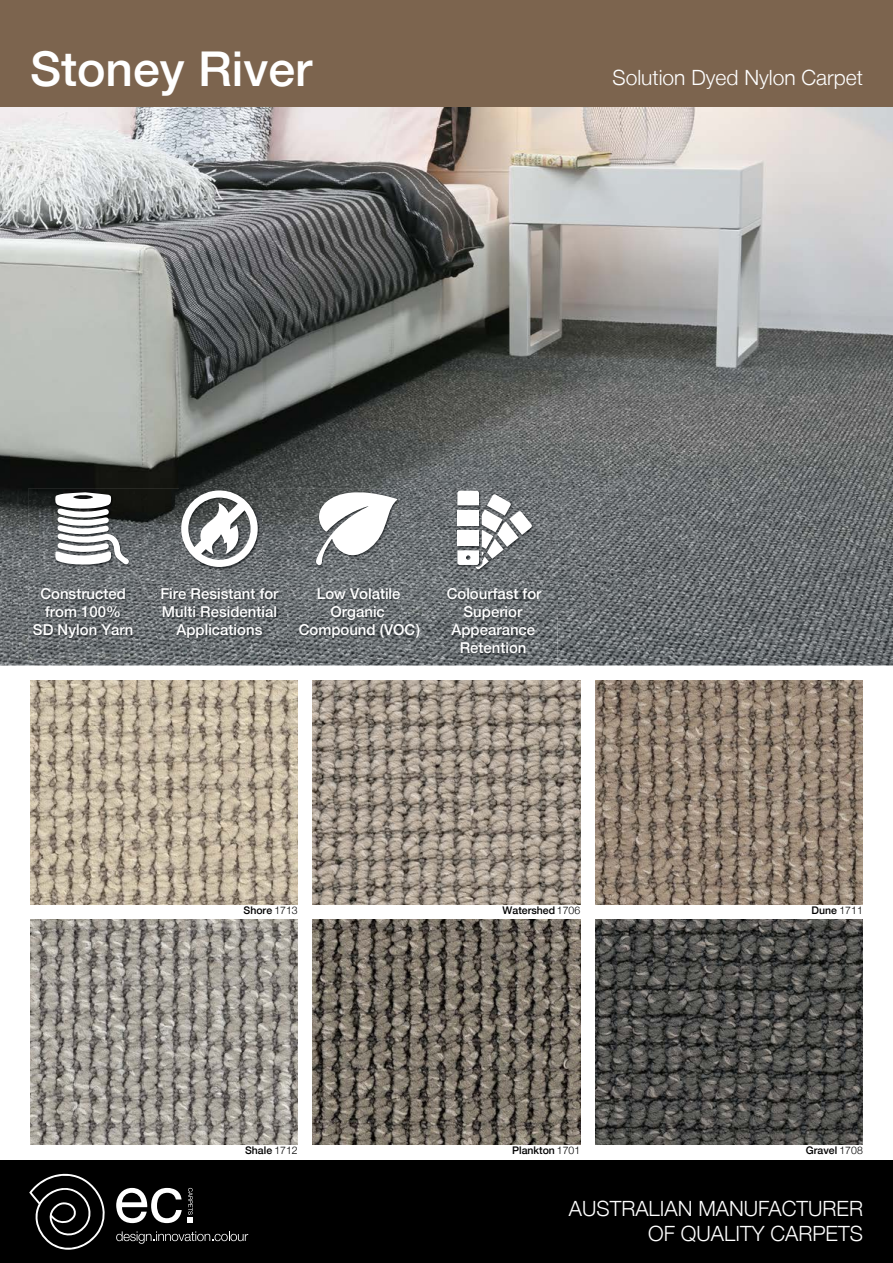
<style>
.page{position:relative;width:893px;height:1263px;background:#fff}
.page>*{position:absolute;margin:0;border:0;box-sizing:border-box;transform-origin:0 0}
.t1{font:500 48px "Helvetica Neue LT";color:#fff}
.t2{font:300 21px/25.2px "Helvetica Neue LT";color:#fff;text-align:right}
.t3{font:500 15px/18px "Helvetica Neue LT";color:#fff;text-align:center}
.t4{font:500 10.5px "Helvetica Neue LT";color:#000}
.s1{font-weight:300}
</style>
<div class="page">
<div style="left:0;top:1160px;width:893px;height:103px;background:#000"></div>
<svg style="left:29px;top:1173px;width:76px;height:77px"></svg>
<svg style="left:116px;top:1231px;width:132px;height:13px"></svg>
<svg style="left:116px;top:1188px;width:66px;height:35px"></svg>
<svg style="left:188px;top:1188px;width:5px;height:35px"></svg>
<img style="left:0;top:106px;width:893px;height:559px">
<div style="left:0;top:0;width:893px;height:106px;background:#7c644e"></div>
<img style="left:28px;top:489px;width:159px;height:171px">
<img style="left:240px;top:489px;width:318px;height:171px">
<img style="left:187px;top:571px;width:53px;height:89px">
<svg style="left:55px;top:492px;width:74px;height:73px"></svg>
<svg style="left:316px;top:491px;width:82px;height:74px"></svg>
<svg style="left:457px;top:491px;width:75px;height:78px"></svg>
<img style="left:312px;top:680px;width:268px;height:225px">
<img style="left:30px;top:680px;width:267px;height:225px">
<img style="left:595px;top:680px;width:267px;height:225px">
<img style="left:595px;top:920px;width:267px;height:225px">
<img style="left:312px;top:920px;width:268px;height:225px">
<img style="left:30px;top:920px;width:267px;height:225px">
<img style="left:158px;top:584px;width:129px;height:58px">
<img style="left:179px;top:488px;width:83px;height:83px">
<svg style="left:181px;top:490px;width:77px;height:77px"></svg>
<h1 class="t1" style="left:30px;top:40px;width:283px">Stoney River</h1>
<h2 class="t2" style="left:612px;top:64px;width:252px">Solution Dyed Nylon Carpet</h2>
<p class="t3" style="left:33px;top:584px;width:102px">Constructed from 100%<br>SD Nylon Yarn</p>
<p class="t3" style="left:299px;top:584px;width:123px">Low Volatile<br>Organic<br>Compound (VOC)</p>
<p class="t3" style="left:447px;top:584px;width:96px">Colourfast for<br>Superior<br>Appearance<br>Retention</p>
<p class="t3" style="left:160px;top:584px;width:120px">Fire Resistant for<br>Multi Residential<br>Applications</p>
<p class="t4" style="left:244px;top:904px;width:56px">Shore <span class="s1">1713</span></p>
<p class="t4" style="left:503px;top:904px;width:79px">Watershed <span class="s1">1706</span></p>
<p class="t4" style="left:812px;top:904px;width:53px">Dune <span class="s1">1711</span></p>
<p class="t4" style="left:245px;top:1144px;width:54px">Shale <span class="s1">1712</span></p>
<p class="t4" style="left:512px;top:1144px;width:70px">Plankton <span class="s1">1701</span></p>
<p class="t4" style="left:806px;top:1144px;width:58px">Gravel <span class="s1">1708</span></p>
<h2 class="t2" style="left:569px;top:1195px;width:296px">AUSTRALIAN MANUFACTURER<br>OF QUALITY CARPETS</h2>
</div>
